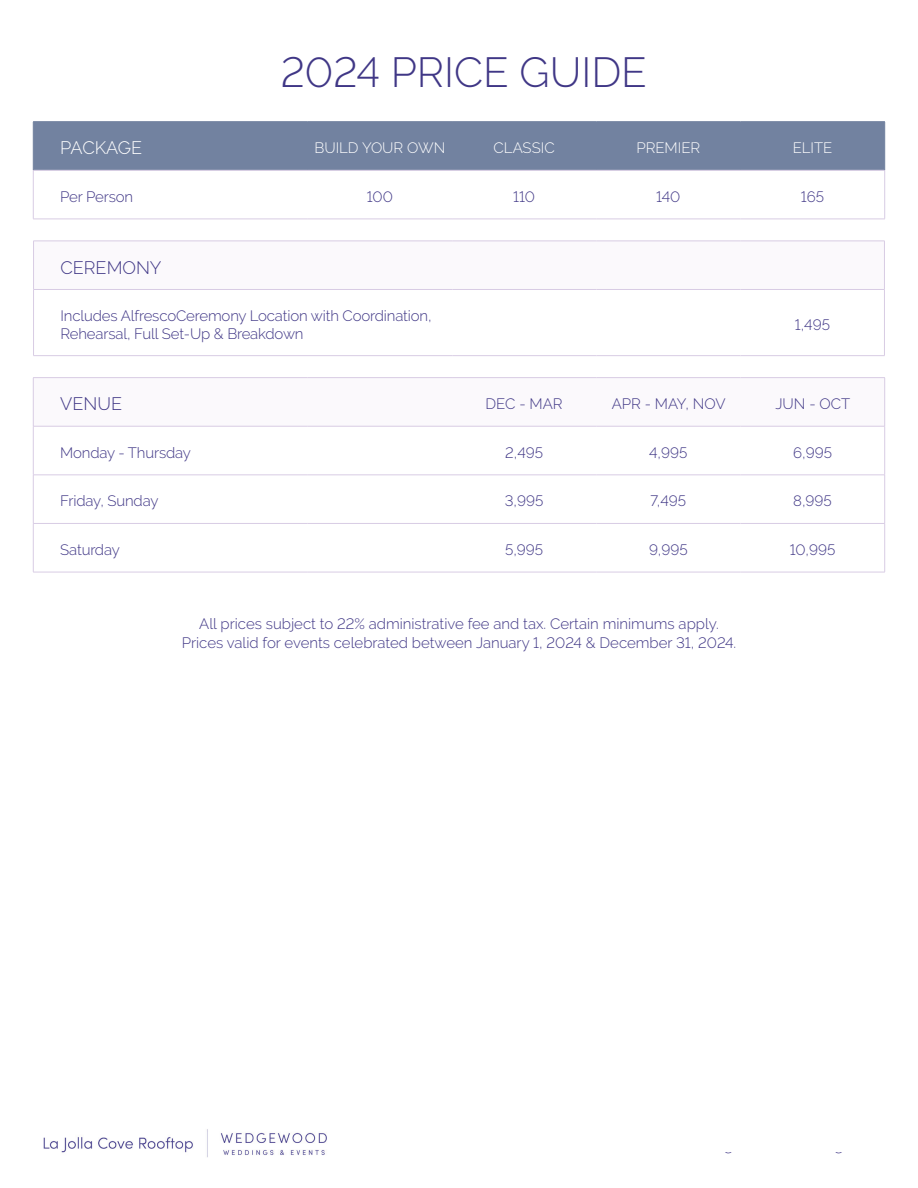
<style>
.page{position:relative;width:918px;height:1188px;background:#fff}
.page>*{position:absolute;margin:0;border:0;box-sizing:border-box;transform-origin:0 0}
.t1{font:300 42px "Raleway";color:#403786}
.t2{font:300 18px "Raleway";color:#403786}
.t3{font:300 18px "Raleway";letter-spacing:-.025em;color:#fff}
.t4{font:300 15px/18px "Raleway";letter-spacing:-.005em;color:#403786}
.t5{font:300 15px "Raleway";color:#fff}
</style>
<div class="page">
<div style="left:34px;top:122px;width:850px;height:48px;background:#7282a0"></div>
<hr style="left:33px;top:170px;width:275px;height:1px;background:#d8cce4">
<hr style="left:308px;top:170px;width:144px;height:1px;background:#d8cce4">
<hr style="left:452px;top:170px;width:144px;height:1px;background:#d8cce4">
<hr style="left:596px;top:170px;width:144px;height:1px;background:#d8cce4">
<hr style="left:740px;top:170px;width:145px;height:1px;background:#d8cce4">
<hr style="left:33px;top:170px;width:1px;height:49px;background:#d8cce4">
<hr style="left:884px;top:170px;width:1px;height:49px;background:#d8cce4">
<hr style="left:33px;top:219px;width:275px;height:1px;background:#d8cce4">
<hr style="left:308px;top:219px;width:144px;height:1px;background:#d8cce4">
<hr style="left:452px;top:219px;width:144px;height:1px;background:#d8cce4">
<hr style="left:596px;top:219px;width:144px;height:1px;background:#d8cce4">
<hr style="left:740px;top:219px;width:145px;height:1px;background:#d8cce4">
<hr style="left:33px;top:121px;width:275px;height:1px;background:#7282a0">
<hr style="left:33px;top:122px;width:1px;height:48px;background:#7282a0">
<hr style="left:308px;top:121px;width:144px;height:1px;background:#7282a0">
<hr style="left:452px;top:121px;width:144px;height:1px;background:#7282a0">
<hr style="left:596px;top:121px;width:144px;height:1px;background:#7282a0">
<hr style="left:740px;top:121px;width:145px;height:1px;background:#7282a0">
<hr style="left:884px;top:122px;width:1px;height:48px;background:#7282a0">
<hr style="left:33px;top:289px;width:419px;height:1px;background:#d8cce4">
<hr style="left:452px;top:289px;width:144px;height:1px;background:#d8cce4">
<hr style="left:596px;top:289px;width:144px;height:1px;background:#d8cce4">
<hr style="left:740px;top:289px;width:145px;height:1px;background:#d8cce4">
<hr style="left:33px;top:241px;width:419px;height:1px;background:#d8cce4">
<hr style="left:33px;top:241px;width:1px;height:48px;background:#d8cce4">
<hr style="left:452px;top:241px;width:144px;height:1px;background:#d8cce4">
<hr style="left:596px;top:241px;width:144px;height:1px;background:#d8cce4">
<hr style="left:740px;top:241px;width:145px;height:1px;background:#d8cce4">
<hr style="left:884px;top:241px;width:1px;height:48px;background:#d8cce4">
<hr style="left:33px;top:290px;width:1px;height:65px;background:#d8cce4">
<hr style="left:884px;top:290px;width:1px;height:65px;background:#d8cce4">
<hr style="left:33px;top:355px;width:419px;height:1px;background:#d8cce4">
<hr style="left:452px;top:355px;width:144px;height:1px;background:#d8cce4">
<hr style="left:596px;top:355px;width:144px;height:1px;background:#d8cce4">
<hr style="left:740px;top:355px;width:145px;height:1px;background:#d8cce4">
<svg style="left:34px;top:378px;width:850px;height:48px"></svg>
<hr style="left:33px;top:426px;width:1px;height:49px;background:#d8cce4">
<hr style="left:884px;top:426px;width:1px;height:49px;background:#d8cce4">
<hr style="left:33px;top:475px;width:1px;height:48px;background:#d8cce4">
<hr style="left:884px;top:475px;width:1px;height:48px;background:#d8cce4">
<hr style="left:33px;top:524px;width:1px;height:48px;background:#d8cce4">
<hr style="left:884px;top:524px;width:1px;height:48px;background:#d8cce4">
<hr style="left:33px;top:572px;width:275px;height:1px;background:#d8cce4">
<hr style="left:33px;top:475px;width:275px;height:1px;background:#d8cce4">
<hr style="left:33px;top:523px;width:275px;height:1px;background:#d8cce4">
<hr style="left:308px;top:572px;width:144px;height:1px;background:#d8cce4">
<hr style="left:452px;top:572px;width:144px;height:1px;background:#d8cce4">
<hr style="left:596px;top:572px;width:144px;height:1px;background:#d8cce4">
<hr style="left:740px;top:572px;width:145px;height:1px;background:#d8cce4">
<hr style="left:33px;top:377px;width:275px;height:1px;background:#d8cce4">
<hr style="left:33px;top:378px;width:1px;height:48px;background:#d8cce4">
<hr style="left:308px;top:377px;width:144px;height:1px;background:#d8cce4">
<hr style="left:452px;top:377px;width:144px;height:1px;background:#d8cce4">
<hr style="left:596px;top:377px;width:144px;height:1px;background:#d8cce4">
<hr style="left:740px;top:377px;width:145px;height:1px;background:#d8cce4">
<hr style="left:884px;top:378px;width:1px;height:48px;background:#d8cce4">
<hr style="left:33px;top:426px;width:275px;height:1px;background:#d8cce4">
<hr style="left:308px;top:426px;width:144px;height:1px;background:#d8cce4">
<hr style="left:452px;top:426px;width:144px;height:1px;background:#d8cce4">
<hr style="left:596px;top:426px;width:144px;height:1px;background:#d8cce4">
<hr style="left:740px;top:426px;width:145px;height:1px;background:#d8cce4">
<hr style="left:308px;top:475px;width:144px;height:1px;background:#d8cce4">
<hr style="left:452px;top:475px;width:144px;height:1px;background:#d8cce4">
<hr style="left:596px;top:475px;width:144px;height:1px;background:#d8cce4">
<hr style="left:740px;top:475px;width:145px;height:1px;background:#d8cce4">
<hr style="left:308px;top:523px;width:144px;height:1px;background:#d8cce4">
<hr style="left:452px;top:523px;width:144px;height:1px;background:#d8cce4">
<hr style="left:596px;top:523px;width:144px;height:1px;background:#d8cce4">
<hr style="left:740px;top:523px;width:145px;height:1px;background:#d8cce4">
<img style="left:43px;top:1129px;width:284px;height:29px">
<h1 class="t1" style="left:281px;top:47px;width:368px">2024 PRICE GUIDE</h1>
<p class="t3" style="left:60px;top:138px;width:83px">PACKAGE</p>
<p class="t5" style="left:314px;top:139px;width:132px">BUILD YOUR OWN</p>
<p class="t5" style="left:494px;top:139px;width:63px">CLASSIC</p>
<p class="t5" style="left:636px;top:139px;width:65px">PREMIER</p>
<p class="t5" style="left:793px;top:139px;width:41px">ELITE</p>
<p class="t4" style="left:60px;top:187px;width:74px">Per Person</p>
<p class="t4" style="left:367px;top:187px;width:28px">100</p>
<p class="t4" style="left:513px;top:187px;width:23px">110</p>
<p class="t4" style="left:656px;top:187px;width:26px">140</p>
<p class="t4" style="left:801px;top:187px;width:25px">165</p>
<p class="t2" style="left:61px;top:257px;width:103px">CEREMONY</p>
<p class="t4" style="left:61px;top:306px;width:373px">Includes AlfrescoCeremony Location with Coordination,<br>Rehearsal, Full Set-Up &amp; Breakdown</p>
<p class="t4" style="left:795px;top:315px;width:37px">1,495</p>
<p class="t2" style="left:60px;top:394px;width:63px">VENUE</p>
<p class="t4" style="left:486px;top:395px;width:79px">DEC - MAR</p>
<p class="t4" style="left:612px;top:395px;width:115px">APR - MAY, NOV</p>
<p class="t4" style="left:775px;top:395px;width:76px">JUN - OCT</p>
<p class="t4" style="left:60px;top:443px;width:132px">Monday - Thursday</p>
<p class="t4" style="left:505px;top:443px;width:39px">2,495</p>
<p class="t4" style="left:649px;top:443px;width:40px">4,995</p>
<p class="t4" style="left:793px;top:443px;width:40px">6,995</p>
<p class="t4" style="left:60px;top:492px;width:100px">Friday, Sunday</p>
<p class="t4" style="left:505px;top:492px;width:40px">3,995</p>
<p class="t4" style="left:650px;top:492px;width:37px">7,495</p>
<p class="t4" style="left:793px;top:492px;width:40px">8,995</p>
<p class="t4" style="left:60px;top:540px;width:61px">Saturday</p>
<p class="t4" style="left:505px;top:540px;width:40px">5,995</p>
<p class="t4" style="left:649px;top:540px;width:40px">9,995</p>
<p class="t4" style="left:790px;top:540px;width:47px">10,995</p>
<p class="t4" style="left:182px;top:614px;width:556px;line-height:19.5px;text-align:center">All prices subject to 22% administrative fee and tax. Certain minimums apply.<br>Prices valid for events celebrated between January 1, 2024 &amp; December 31, 2024.</p>
</div>
